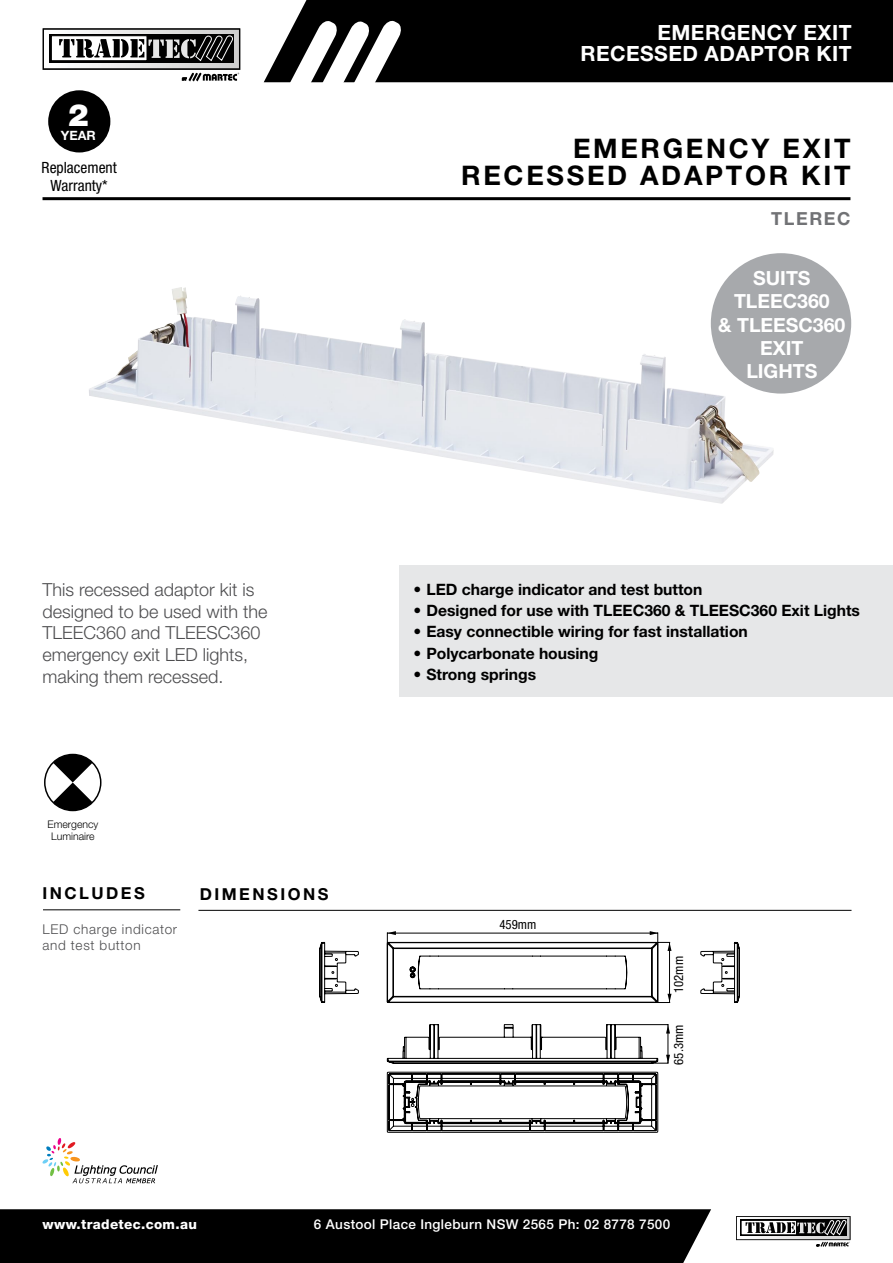
<style>
.page{position:relative;width:893px;height:1263px;background:#fff}
.page>*{position:absolute;margin:0;border:0;box-sizing:border-box;transform-origin:0 0}
.t1{font:900 30.75px "Helvetica Neue";color:#fff}
.t2{font:700 27px/27px "Helvetica Neue LT Std";letter-spacing:.1em;color:#000;text-align:right}
.t3{font:700 21px/21px "Helvetica Neue LT Std";letter-spacing:.02em;color:#fff;text-align:right}
.t4{font:700 19.5px/23.4px "Helvetica Neue LT Std";color:#fff;text-align:center}
.t5{font:300 18px/21.6px "Helvetica Neue LT Std";color:#4d4d4f}
.t6{font:700 18px "Helvetica Neue LT Std";letter-spacing:.09em;color:#717275}
.t7{font:700 16.5px "Helvetica Neue LT Std";letter-spacing:.15em;color:#000}
.t8{font:700 15.6px "Helvetica Neue LT Std";color:#000}
.t9{font:condensed 15.45px/17.7px "Helvetica Neue";color:#000;text-align:center}
.t10{font:500 13.5px "Helvetica Neue LT Std";letter-spacing:.025em;color:#fff}
.t11{font:300 13.5px/16.2px "Helvetica Neue LT Std";letter-spacing:.05em;color:#4d4d4f}
.t12{font:800 13.5px "Helvetica Neue LT Std";letter-spacing:.025em;color:#fff}
.t13{font:700 12.9px "Helvetica Neue";color:#fff}
.t14{font:condensed 12.75px "Helvetica Neue";color:#000}
.t15{font:300 10.5px/12px "Helvetica Neue LT Std";color:#000;text-align:center}
</style>
<div class="page">
<div style="left:264px;top:0;width:629px;height:82px;background:#000"></div>
<svg style="left:290px;top:20px;width:112px;height:63px"></svg>
<div style="left:0;top:1209px;width:711px;height:54px;background:#000"></div>
<svg style="left:43px;top:28px;width:197px;height:54px"></svg>
<svg style="left:736px;top:1216px;width:114px;height:31px"></svg>
<svg style="left:42px;top:1138px;width:116px;height:45px"></svg>
<hr style="left:43px;top:197px;width:807px;height:3px;background:#000">
<hr style="left:198px;top:910px;width:653px;height:1px;background:#000">
<hr style="left:43px;top:909px;width:137px;height:1px;background:#000">
<div style="left:400px;top:566px;width:493px;height:131px;background:#e6e7e8"></div>
<div style="left:48px;top:90px;width:62px;height:62px;background:#000;border-radius:50%"></div>
<div style="left:711px;top:253px;width:140px;height:141px;background:#a7a9ac;border-radius:50%"></div>
<img style="left:89px;top:287px;width:685px;height:217px">
<svg style="left:53px;top:754px;width:40px;height:56px"></svg>
<div style="left:44px;top:754px;width:57px;height:57px;border:2px solid #000;border-radius:50%"></div>
<hr style="left:387px;top:933px;width:271px;height:1px;background:#000">
<svg style="left:650px;top:931px;width:8px;height:10px"></svg>
<svg style="left:387px;top:931px;width:9px;height:10px"></svg>
<svg style="left:319px;top:941px;width:421px;height:192px"></svg>
<svg style="left:603px;top:1120px;width:16px;height:4px"></svg>
<svg style="left:426px;top:1120px;width:16px;height:4px"></svg>
<svg style="left:403px;top:1086px;width:13px;height:33px"></svg>
<svg style="left:426px;top:1081px;width:16px;height:4px"></svg>
<svg style="left:603px;top:1081px;width:16px;height:4px"></svg>
<svg style="left:500px;top:1081px;width:16px;height:4px"></svg>
<svg style="left:639px;top:1086px;width:4px;height:7px"></svg>
<svg style="left:639px;top:1112px;width:4px;height:7px"></svg>
<svg style="left:529px;top:1120px;width:17px;height:4px"></svg>
<h1 class="t1" style="left:68px;top:97px;width:22px">2</h1>
<p class="t13" style="left:61px;top:127px;width:36px">YEAR</p>
<p class="t9" style="left:42px;top:158px;width:77px">Replacement<br>Warranty*</p>
<p class="t5" style="left:43px;top:579px;width:227px">This recessed adaptor kit is designed to be used with the<br>TLEEC360 and TLEESC360 emergency exit LED lights, making them recessed.</p>
<p class="t15" style="left:47px;top:818px;width:52px">Emergency<br>Luminaire</p>
<p class="t7" style="left:43px;top:883px;width:104px">INCLUDES</p>
<p class="t11" style="left:43px;top:920px;width:136px">LED charge indicator and test button</p>
<p class="t7" style="left:200px;top:884px;width:130px">DIMENSIONS</p>
<h3 class="t3" style="left:581px;top:21px;width:272px">EMERGENCY EXIT<br>RECESSED ADAPTOR KIT</h3>
<h2 class="t2" style="left:461px;top:135px;width:391px">EMERGENCY EXIT<br>RECESSED ADAPTOR KIT</h2>
<p class="t6" style="left:771px;top:207px;width:81px">TLEREC</p>
<p class="t4" style="left:718px;top:266px;width:129px">SUITS<br>TLEEC360<br>&amp; TLEESC360<br>EXIT<br>LIGHTS</p>
<p class="t8" style="left:414px;top:579px;width:290px">• LED charge indicator and test button</p>
<p class="t8" style="left:414px;top:601px;width:448px">• Designed for use with TLEEC360 &amp; TLEESC360 Exit Lights</p>
<p class="t8" style="left:414px;top:622px;width:336px">• Easy connectible wiring for fast installation</p>
<p class="t8" style="left:414px;top:644px;width:186px">• Polycarbonate housing</p>
<p class="t8" style="left:414px;top:665px;width:124px">• Strong springs</p>
<p class="t14" style="left:499px;top:917px;width:38px">459mm</p>
<p class="t14" style="left:671px;top:993px;width:38px;rotate:-90deg">102mm</p>
<p class="t14" style="left:671px;top:1065px;width:42px;rotate:-90deg">65.3mm</p>
<p class="t12" style="left:43px;top:1216px;width:156px">www.tradetec.com.au</p>
<p class="t10" style="left:314px;top:1216px;width:358px">6 Austool Place Ingleburn NSW 2565 Ph: 02 8778 7500</p>
</div>
